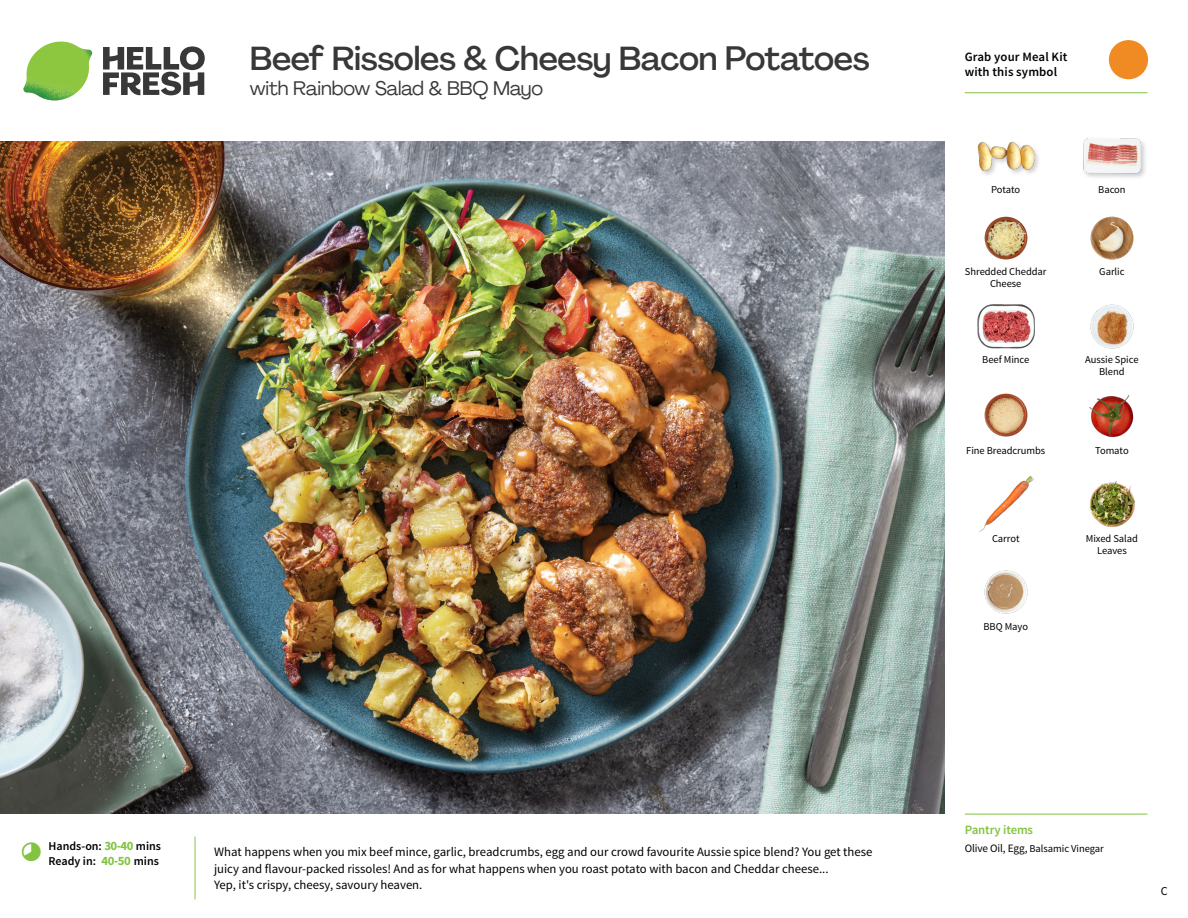
<style>
.page{position:relative;width:1188px;height:918px;background:#fff}
.page>*{position:absolute;margin:0;border:0;box-sizing:border-box;transform-origin:0 0}
.t1{font:500 33px "Agrandir";letter-spacing:-.015em;color:#383839}
.t2{font:19.5px "Agrandir";letter-spacing:-.01em;color:#383839}
.t3{font:12.75px/16.5px "Source Sans Pro";color:#000}
.t4{font:600 12.75px/15px "Source Sans Pro";letter-spacing:.01em;color:#000}
.t5{font:600 12.75px "Source Sans Pro";letter-spacing:-.01em;color:#82c341}
.t6{font:600 12px/15px "Source Sans Pro";color:#000}
.t7{font:12px "Source Sans Pro";color:#000}
.t8{font:10.5px/12px "Source Sans Pro";letter-spacing:-.005em;color:#000;text-align:center}
.s1{font-weight:700;font-size:12.75px;color:#82c341}
.s2{font-size:11.25px}
</style>
<div class="page">
<svg style="left:103px;top:46px;width:102px;height:49px"></svg>
<img style="left:23px;top:42px;width:69px;height:59px">
<img style="left:0;top:142px;width:945px;height:672px">
<img style="left:1090px;top:304px;width:44px;height:45px">
<img style="left:1089px;top:395px;width:45px;height:43px">
<img style="left:984px;top:393px;width:44px;height:44px">
<img style="left:979px;top:476px;width:55px;height:56px">
<img style="left:984px;top:570px;width:44px;height:44px">
<img style="left:977px;top:304px;width:57px;height:45px">
<img style="left:984px;top:216px;width:44px;height:44px">
<img style="left:1090px;top:216px;width:44px;height:44px">
<div style="left:976px;top:141px;width:65px;height:37px;background:#000;opacity:.2"></div>
<img style="left:977px;top:141px;width:57px;height:37px">
<div style="left:1082px;top:137px;width:65px;height:44px;background:#000;opacity:.2"></div>
<img style="left:1083px;top:137px;width:58px;height:44px">
<img style="left:1089px;top:481px;width:47px;height:46px">
<svg style="left:1091px;top:40px;width:58px;height:54px"></svg>
<hr style="left:965px;top:92px;width:183px;height:1px;background:#82c341">
<hr style="left:965px;top:814px;width:183px;height:1px;background:#82c341">
<h1 class="t1" style="left:250px;top:38px;width:621px">Beef Rissoles &amp; Cheesy Bacon Potatoes</h1>
<h2 class="t2" style="left:250px;top:76px;width:295px">with Rainbow Salad &amp; BBQ Mayo</h2>
<p class="t6" style="left:48px;top:839px;width:114px">Hands-on: <span class="s1">30-40</span> mins<br>Ready in: <span class="s1">40-50</span> mins</p>
<p class="t3" style="left:214px;top:844px;width:660px">What happens when you mix beef mince, garlic, breadcrumbs, egg and our crowd favourite Aussie spice blend? You get these juicy and flavour-packed rissoles! And as for what happens when you roast potato with bacon and Cheddar cheese...<br>Yep, it's crispy, cheesy, savoury heaven.</p>
<p class="t4" style="left:965px;top:50px;width:104px">Grab your Meal Kit with this symbol</p>
<p class="t8" style="left:991px;top:183px;width:31px">Potato</p>
<p class="t8" style="left:1098px;top:183px;width:29px">Bacon</p>
<p class="t8" style="left:965px;top:265px;width:83px">Shredded Cheddar<br>Cheese</p>
<p class="t8" style="left:982px;top:354px;width:48px">Beef Mince</p>
<p class="t8" style="left:1099px;top:265px;width:27px">Garlic</p>
<p class="t8" style="left:1085px;top:354px;width:55px">Aussie Spice<br>Blend</p>
<p class="t8" style="left:966px;top:444px;width:81px">Fine Breadcrumbs</p>
<p class="t8" style="left:1095px;top:444px;width:35px">Tomato</p>
<p class="t8" style="left:992px;top:533px;width:29px">Carrot</p>
<p class="t8" style="left:984px;top:620px;width:46px">BBQ Mayo</p>
<p class="t8" style="left:1086px;top:533px;width:54px">Mixed Salad<br>Leaves</p>
<p class="t5" style="left:965px;top:821px;width:70px">Pantry items</p>
<p class="t8" style="left:965px;top:843px;width:141px"><span class="s2">Olive Oil, Egg,</span> Balsamic Vinegar</p>
<p class="t7" style="left:1161px;top:884px;width:8px">C</p>
</div>
